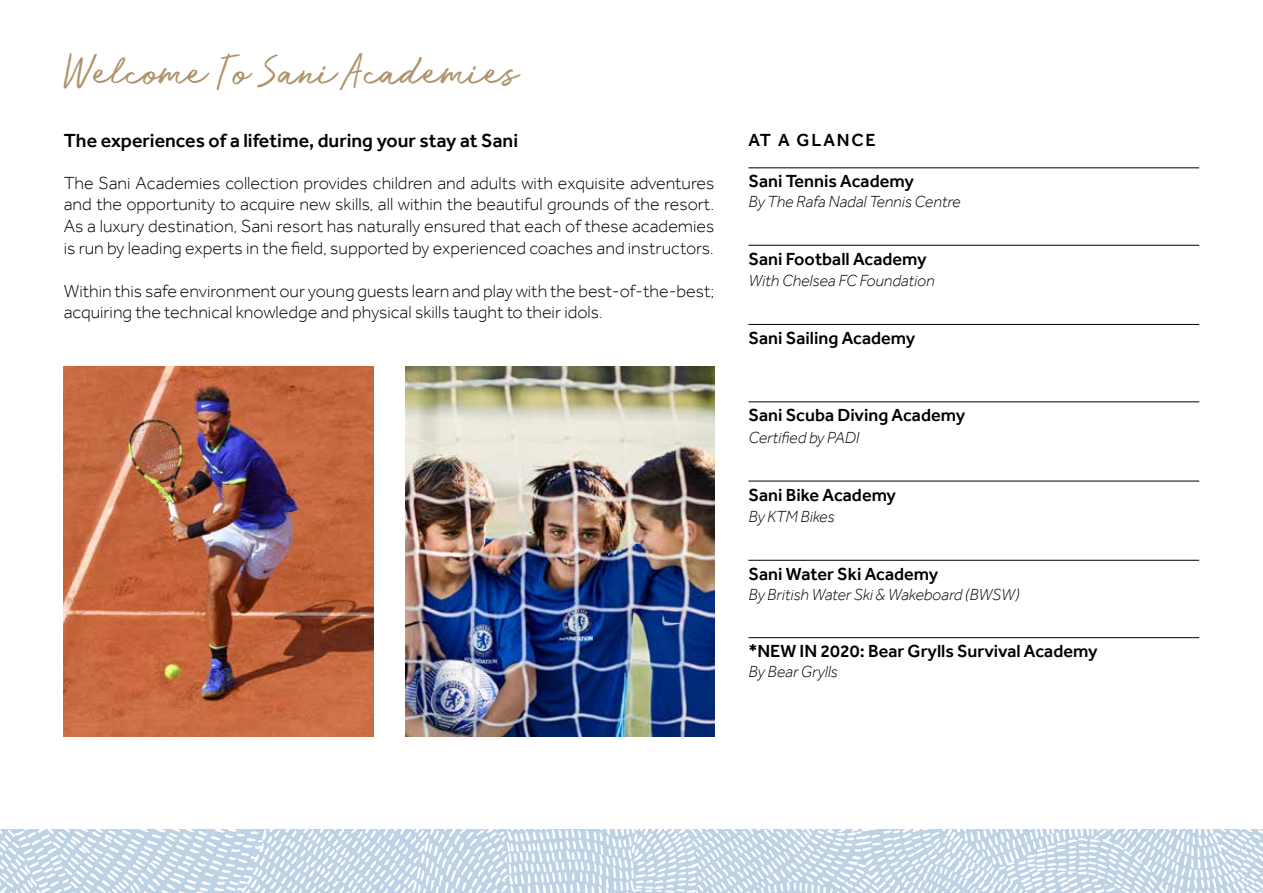
<style>
.page{position:relative;width:1263px;height:893px;background:#fff}
.page>*{position:absolute;margin:0;border:0;box-sizing:border-box;transform-origin:0 0}
.t1{font:42px "Run Wild";color:#ae936c}
.t2{font:500 19.5px "Effra";color:#000}
.t3{font:300 18px/21.6px "Effra";color:#000;text-align:justify}
.t4{font:500 18px "Effra";color:#000}
.t5{font:500 18px "Effra";letter-spacing:.1em;color:#000}
.t6{font:italic 300 16.5px "Effra";color:#000}
</style>
<div class="page">
<img style="left:0;top:829px;width:1263px;height:64px">
<hr style="left:748px;top:167px;width:451px;height:1px;background:#000">
<hr style="left:748px;top:245px;width:451px;height:1px;background:#000">
<hr style="left:748px;top:324px;width:451px;height:1px;background:#000">
<hr style="left:748px;top:401px;width:451px;height:1px;background:#000">
<hr style="left:748px;top:481px;width:451px;height:1px;background:#000">
<hr style="left:748px;top:560px;width:451px;height:1px;background:#000">
<hr style="left:748px;top:637px;width:451px;height:1px;background:#000">
<img style="left:64px;top:367px;width:309px;height:369px">
<img style="left:405px;top:367px;width:309px;height:369px">
<h1 class="t1" style="left:64px;top:49px;width:455px">Welcome To Sani Academies</h1>
<p class="t2" style="left:64px;top:129px;width:456px">The experiences of a lifetime, during your stay at Sani</p>
<p class="t3" style="left:64px;top:172px;width:652px">The Sani Academies collection provides children and adults with exquisite adventures and the opportunity to acquire new skills, all within the beautiful grounds of the resort.<br>As a luxury destination, Sani resort has naturally ensured that each of these academies is run by leading experts in the field, supported by experienced coaches and instructors.</p>
<p class="t3" style="left:64px;top:280px;width:652px">Within this safe environment our young guests learn and play with the best-of-the-best; acquiring the technical knowledge and physical skills taught to their idols.</p>
<p class="t5" style="left:748px;top:129px;width:129px">AT A GLANCE</p>
<p class="t4" style="left:748px;top:171px;width:167px">Sani Tennis Academy</p>
<p class="t6" style="left:748px;top:192px;width:214px">By The Rafa Nadal Tennis Centre</p>
<p class="t4" style="left:748px;top:248px;width:180px">Sani Football Academy</p>
<p class="t6" style="left:748px;top:272px;width:188px">With Chelsea FC Foundation</p>
<p class="t4" style="left:748px;top:327px;width:168px">Sani Sailing Academy</p>
<p class="t4" style="left:748px;top:405px;width:218px">Sani Scuba Diving Academy</p>
<p class="t6" style="left:748px;top:428px;width:112px">Certified by PADI</p>
<p class="t4" style="left:748px;top:484px;width:149px">Sani Bike Academy</p>
<p class="t6" style="left:748px;top:507px;width:88px">By KTM Bikes</p>
<p class="t4" style="left:748px;top:563px;width:191px">Sani Water Ski Academy</p>
<p class="t6" style="left:748px;top:585px;width:273px">By British Water Ski &amp; Wakeboard (BWSW)</p>
<p class="t4" style="left:748px;top:640px;width:351px">*NEW IN 2020: Bear Grylls Survival Academy</p>
<p class="t6" style="left:748px;top:662px;width:91px">Βy Bear Grylls</p>
</div>
